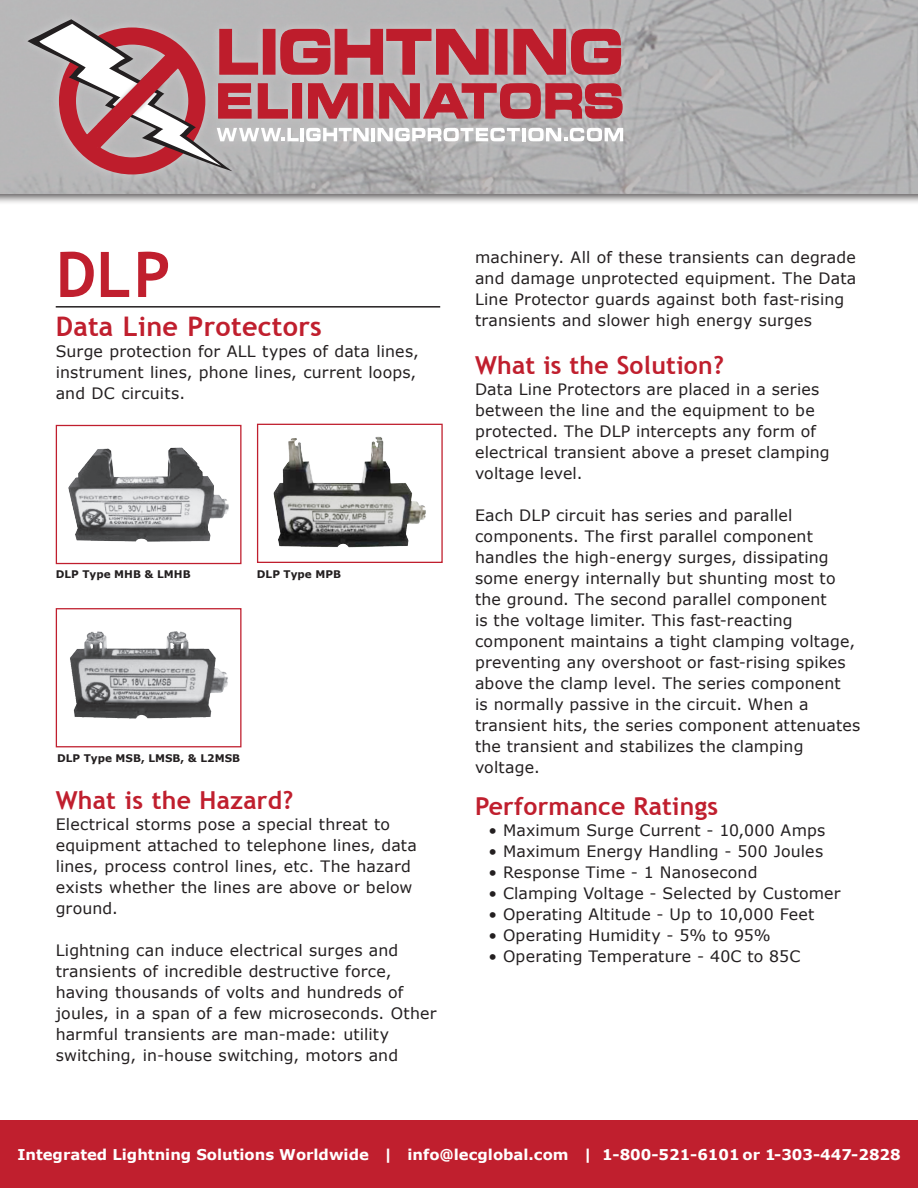
<style>
.page{position:relative;width:918px;height:1188px;background:#fff}
.page>*{position:absolute;margin:0;border:0;box-sizing:border-box;transform-origin:0 0}
.t1{font:700 63px "Trebuchet MS";color:#c01f2e}
.t2{font:700 27px "Trebuchet MS";letter-spacing:.01em;color:#c01f2e}
.t3{font:700 24.75px "Trebuchet MS";letter-spacing:.01em;color:#c01f2e}
.t4{font:15.75px/21px "Verdana";letter-spacing:.01em;color:#231f20}
.t5{font:700 14.85px "Verdana";color:#fff}
.t6{font:700 10.5px "Verdana";color:#231f20}
</style>
<div class="page">
<div style="left:0;top:1120px;width:918px;height:68px;background:#c01f2e"></div>
<div style="left:0;top:0;width:918px;height:205px;background:#231f20;opacity:.75"></div>
<img style="left:0;top:0;width:918px;height:193px">
<hr style="left:56px;top:306px;width:384px;height:2px;background:#231f20">
<img style="left:68px;top:447px;width:161px;height:95px">
<div style="left:56px;top:425px;width:186px;height:139px;border:1px solid #c01f2e"></div>
<img style="left:273px;top:436px;width:153px;height:112px">
<div style="left:257px;top:424px;width:186px;height:139px;border:1px solid #c01f2e"></div>
<img style="left:70px;top:631px;width:158px;height:88px">
<div style="left:56px;top:608px;width:186px;height:139px;border:1px solid #c01f2e"></div>
<div style="left:19px;top:11px;width:614px;height:173px;background:#fff;opacity:.3"></div>
<svg style="left:27px;top:19px;width:596px;height:158px;background:#bb898e"></svg>
<p class="t1" style="left:56px;top:235px;width:116px">DLP</p>
<p class="t2" style="left:56px;top:310px;width:268px">Data Line Protectors</p>
<p class="t4" style="left:56px;top:341px;width:365px">Surge protection for ALL types of data lines, instrument lines, phone lines, current loops, and DC circuits.</p>
<p class="t6" style="left:56px;top:567px;width:136px">DLP Type MHB &amp; LMHB</p>
<p class="t6" style="left:257px;top:567px;width:86px">DLP Type MPB</p>
<p class="t6" style="left:57px;top:751px;width:185px">DLP Type MSB, LMSB, &amp; L2MSB</p>
<p class="t3" style="left:56px;top:784px;width:239px">What is the Hazard?</p>
<p class="t4" style="left:56px;top:813px;width:363px">Electrical storms pose a special threat to equipment attached to telephone lines, data lines, process control lines, etc. The hazard exists whether the lines are above or below ground.</p>
<p class="t4" style="left:56px;top:939px;width:382px">Lightning can induce electrical surges and transients of incredible destructive force, having thousands of volts and hundreds of joules, in a span of a few microseconds. Other harmful transients are man-made: utility switching, in-house switching, motors and</p>
<p class="t4" style="left:475px;top:246px;width:383px">machinery. All of these transients can degrade and damage unprotected equipment. The Data Line Protector guards against both fast-rising transients and slower high energy surges</p>
<p class="t3" style="left:475px;top:349px;width:250px">What is the Solution?</p>
<p class="t4" style="left:475px;top:378px;width:356px">Data Line Protectors are placed in a series between the line and the equipment to be protected. The DLP intercepts any form of electrical transient above a preset clamping voltage level.</p>
<p class="t4" style="left:475px;top:504px;width:387px">Each DLP circuit has series and parallel components. The first parallel component handles the high-energy surges, dissipating some energy internally but shunting most to the ground. The second parallel component<br>is the voltage limiter. This fast-reacting component maintains a tight clamping voltage, preventing any overshoot or fast-rising spikes above the clamp level. The series component<br>is normally passive in the circuit. When a transient hits, the series component attenuates the transient and stabilizes the clamping voltage.</p>
<p class="t3" style="left:475px;top:790px;width:244px">Performance Ratings</p>
<p class="t4" style="left:489px;top:819px;width:338px">• Maximum Surge Current - 10,000 Amps</p>
<p class="t4" style="left:489px;top:840px;width:336px">• Maximum Energy Handling - 500 Joules</p>
<p class="t4" style="left:489px;top:861px;width:270px">• Response Time - 1 Nanosecond</p>
<p class="t4" style="left:489px;top:882px;width:354px">• Clamping Voltage - Selected by Customer</p>
<p class="t4" style="left:489px;top:903px;width:327px">• Operating Altitude - Up to 10,000 Feet</p>
<p class="t4" style="left:489px;top:924px;width:284px">• Operating Humidity - 5% to 95%</p>
<p class="t4" style="left:489px;top:945px;width:313px">• Operating Temperature - 40C to 85C</p>
<p class="t5" style="left:17px;top:1144px;width:885px">Integrated Lightning Solutions Worldwide | info@lecglobal.com | 1-800-521-6101 or 1-303-447-2828</p>
</div>
